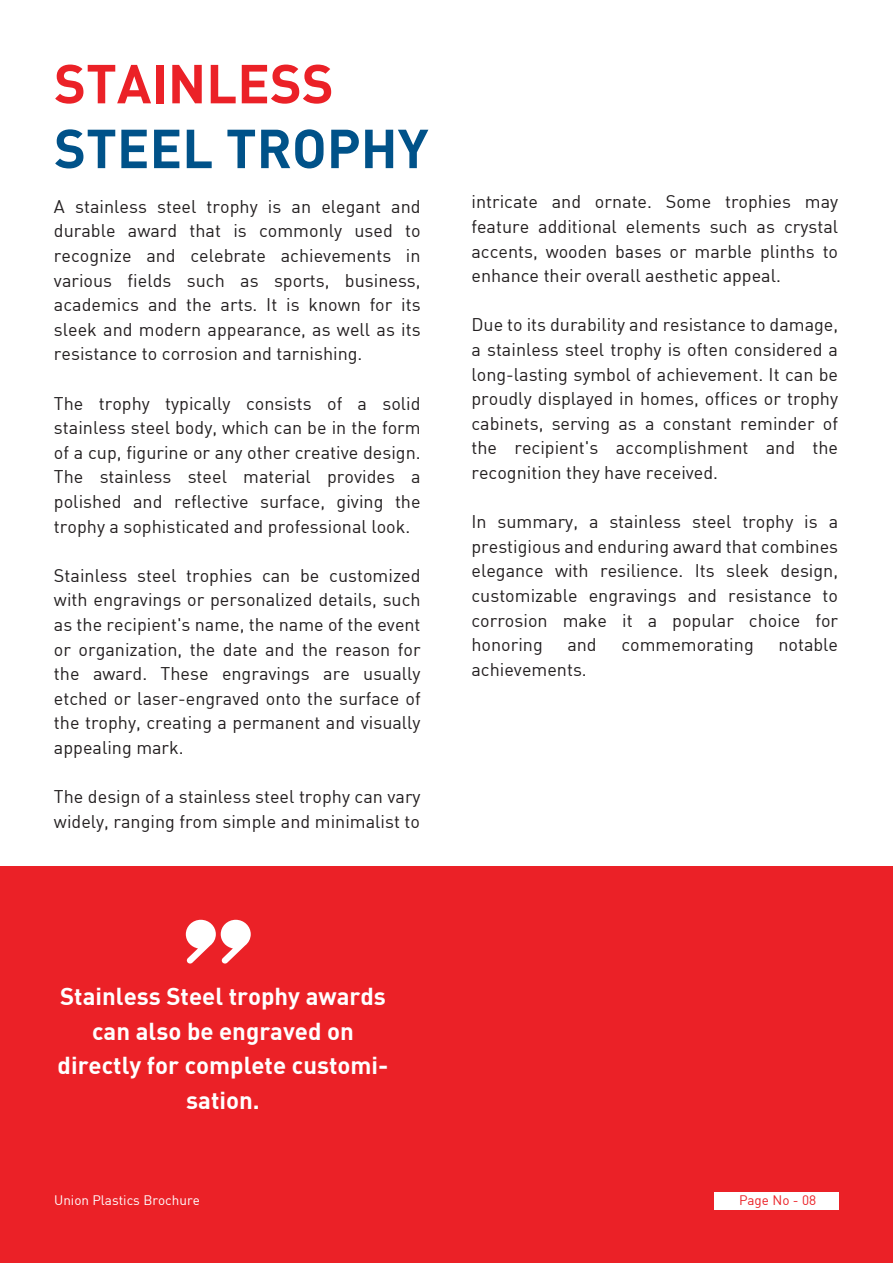
<style>
.page{position:relative;width:893px;height:1263px;background:#fff}
.page>*{position:absolute;margin:0;border:0;box-sizing:border-box;transform-origin:0 0}
.t1{font:54px "DIN Bold";color:#005289}
.t2{font:54px "DIN Bold";color:#eb2127}
.t3{font:24px/34.5px "DIN Bold";color:#fff;text-align:center}
.t4{font:18px/24.6px "DIN";color:#231f20;text-align:justify}
.t5{font:13.5px "DIN";color:#fff}
.t6{font:13.5px "DIN";color:#eb2127}
</style>
<div class="page">
<div style="left:0;top:865px;width:893px;height:398px;background:#eb2127"></div>
<div style="left:714px;top:1192px;width:125px;height:18px;background:#fff"></div>
<svg style="left:186px;top:920px;width:65px;height:44px"></svg>
<h1 class="t2" style="left:54px;top:49px;width:281px">STAINLESS</h1>
<h1 class="t1" style="left:54px;top:113px;width:376px">STEEL TROPHY</h1>
<p class="t4" style="left:54px;top:194px;width:368px">A stainless steel trophy is an elegant and durable award that is commonly used to recognize and celebrate achievements in various fields such as sports, business, academics and the arts. It is known for its sleek and modern appearance, as well as its resistance to corrosion and tarnishing.</p>
<p class="t4" style="left:54px;top:390px;width:368px">The trophy typically consists of a solid stainless steel body, which can be in the form of a cup, figurine or any other creative design.<br>The stainless steel material provides a polished and reflective surface, giving the trophy a sophisticated and professional look.</p>
<p class="t4" style="left:54px;top:563px;width:368px">Stainless steel trophies can be customized with engravings or personalized details, such as the recipient's name, the name of the event or organization, the date and the reason for the award. These engravings are usually etched or laser-engraved onto the surface of the trophy, creating a permanent and visually appealing mark.</p>
<p class="t4" style="left:54px;top:784px;width:368px">The design of a stainless steel trophy can vary widely, ranging from simple and minimalist to</p>
<p class="t4" style="left:471px;top:189px;width:368px">intricate and ornate. Some trophies may feature additional elements such as crystal accents, wooden bases or marble plinths to enhance their overall aesthetic appeal.</p>
<p class="t4" style="left:471px;top:312px;width:368px">Due to its durability and resistance to damage, a stainless steel trophy is often considered a long-lasting symbol of achievement. It can be proudly displayed in homes, offices or trophy cabinets, serving as a constant reminder of the recipient's accomplishment and the recognition they have received.</p>
<p class="t4" style="left:471px;top:509px;width:368px">In summary, a stainless steel trophy is a prestigious and enduring award that combines elegance with resilience. Its sleek design, customizable engravings and resistance to corrosion make it a popular choice for honoring</p>
<p class="t4" style="left:567px;top:632px;width:31px">and</p>
<p class="t4" style="left:621px;top:632px;width:134px">commemorating</p>
<p class="t4" style="left:778px;top:632px;width:61px">notable</p>
<p class="t4" style="left:471px;top:657px;width:117px">achievements.</p>
<h2 class="t3" style="left:58px;top:978px;width:332px">Stainless Steel trophy awards can also be engraved on directly for complete customi&shy;sation.</h2>
<p class="t5" style="left:54px;top:1191px;width:147px">Union Plastics Brochure</p>
<p class="t6" style="left:739px;top:1191px;width:79px">Page No - 08</p>
</div>
